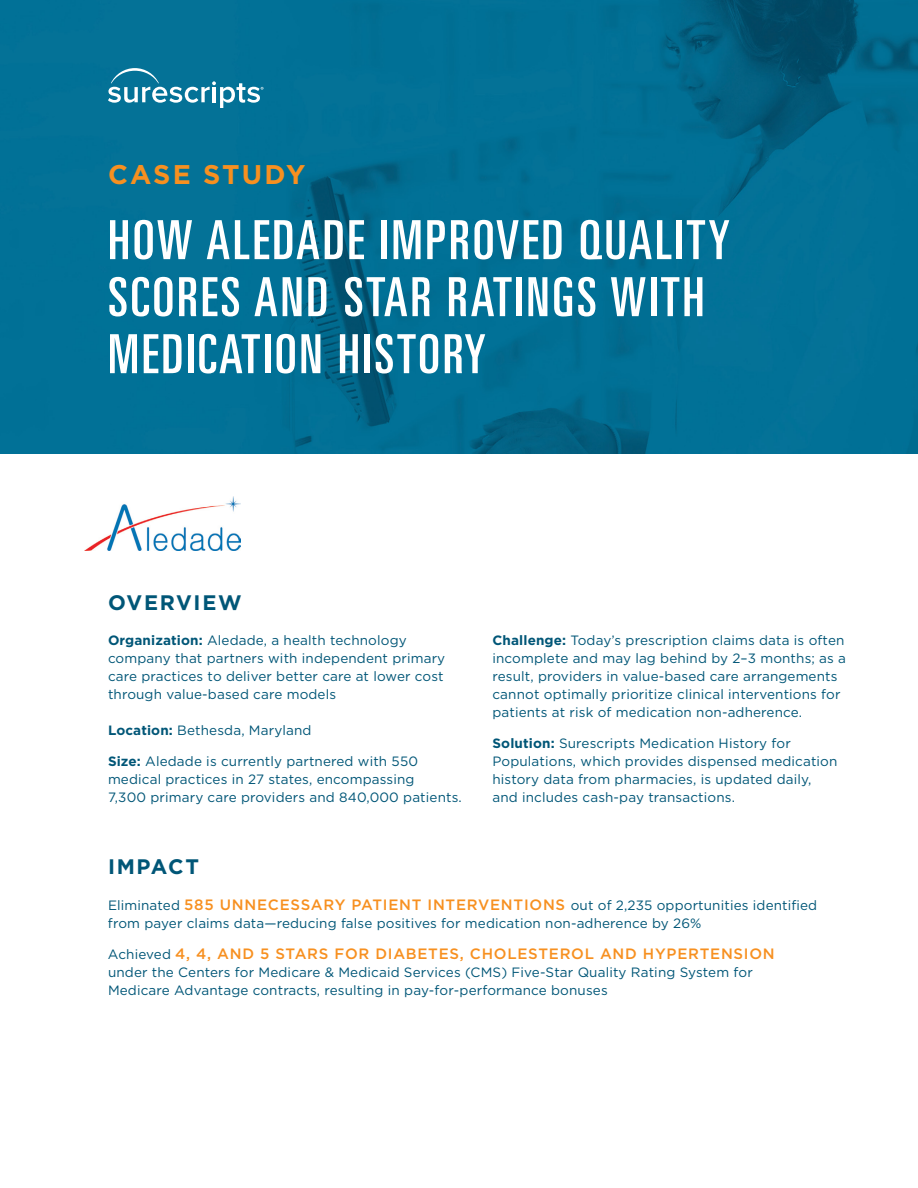
<style>
.page{position:relative;width:918px;height:1188px;background:#fff}
.page>*{position:absolute;margin:0;border:0;box-sizing:border-box;transform-origin:0 0}
.t1{font:ultra-condensed 54px/57px "Univers LT Std";letter-spacing:.05em;color:#fff}
.t2{font:700 27px "Gotham";letter-spacing:.08em;color:#f79020}
.t3{font:700 21px "Gotham";letter-spacing:.08em;color:#005677}
.t4{font:500 15px "Gotham";letter-spacing:.05em;color:#f79020}
.t5{font:13.5px/18px "Gotham";letter-spacing:.01em;color:#005677}
.s1{font-weight:700}
.s2{font-weight:500;font-size:15px;color:#f79020}
.s3{font-weight:400;font-size:13.5px;color:#005677}
</style>
<div class="page">
<img style="left:0;top:0;width:918px;height:454px">
<svg style="left:108px;top:68px;width:156px;height:40px;background:#348dab"></svg>
<img style="left:85px;top:496px;width:155px;height:54px">
<h2 class="t2" style="left:108px;top:156px;width:199px">CASE STUDY</h2>
<h1 class="t1" style="left:108px;top:211px;width:624px">HOW ALEDADE IMPROVED QUALITY<br>SCORES AND STAR RATINGS WITH<br>MEDICATION HISTORY</h1>
<h3 class="t3" style="left:108px;top:588px;width:135px">OVERVIEW</h3>
<p class="t5" style="left:108px;top:631px;width:339px"><span class="s1">Organization:</span> Aledade, a health technology company that partners with independent primary care practices to deliver better care at lower cost through value-based care models</p>
<p class="t5" style="left:108px;top:721px;width:205px"><span class="s1">Location:</span> Bethesda, Maryland</p>
<p class="t5" style="left:108px;top:752px;width:355px"><span class="s1">Size:</span> Aledade is currently partnered with 550 medical practices in 27 states, encompassing<br>7,300 primary care providers and 840,000 patients.</p>
<h3 class="t3" style="left:108px;top:852px;width:92px">IMPACT</h3>
<p class="t5" style="left:492px;top:631px;width:355px"><span class="s1">Challenge:</span> Today’s prescription claims data is often incomplete and may lag behind by 2–3 months; as a result, providers in value-based care arrangements cannot optimally prioritize clinical interventions for patients at risk of medication non-adherence.</p>
<p class="t5" style="left:492px;top:734px;width:347px"><span class="s1">Solution:</span> Surescripts Medication History for Populations, which provides dispensed medication history data from pharmacies, is updated daily, and includes cash-pay transactions.</p>
<p class="t5" style="left:108px;top:896px;width:711px">Eliminated <span class="s2">585 UNNECESSARY PATIENT INTERVENTIONS</span> out of 2,235 opportunities identified from payer claims data—reducing false positives for medication non-adherence by 26%</p>
<p class="t4" style="left:108px;top:944px;width:668px"><span class="s3">Achieved</span> 4, 4, AND 5 STARS FOR DIABETES, CHOLESTEROL AND HYPERTENSION</p>
<p class="t5" style="left:108px;top:963px;width:646px">under the Centers for Medicare &amp; Medicaid Services (CMS) Five-Star Quality Rating System for<br>Medicare Advantage contracts, resulting in pay-for-performance bonuses</p>
</div>
